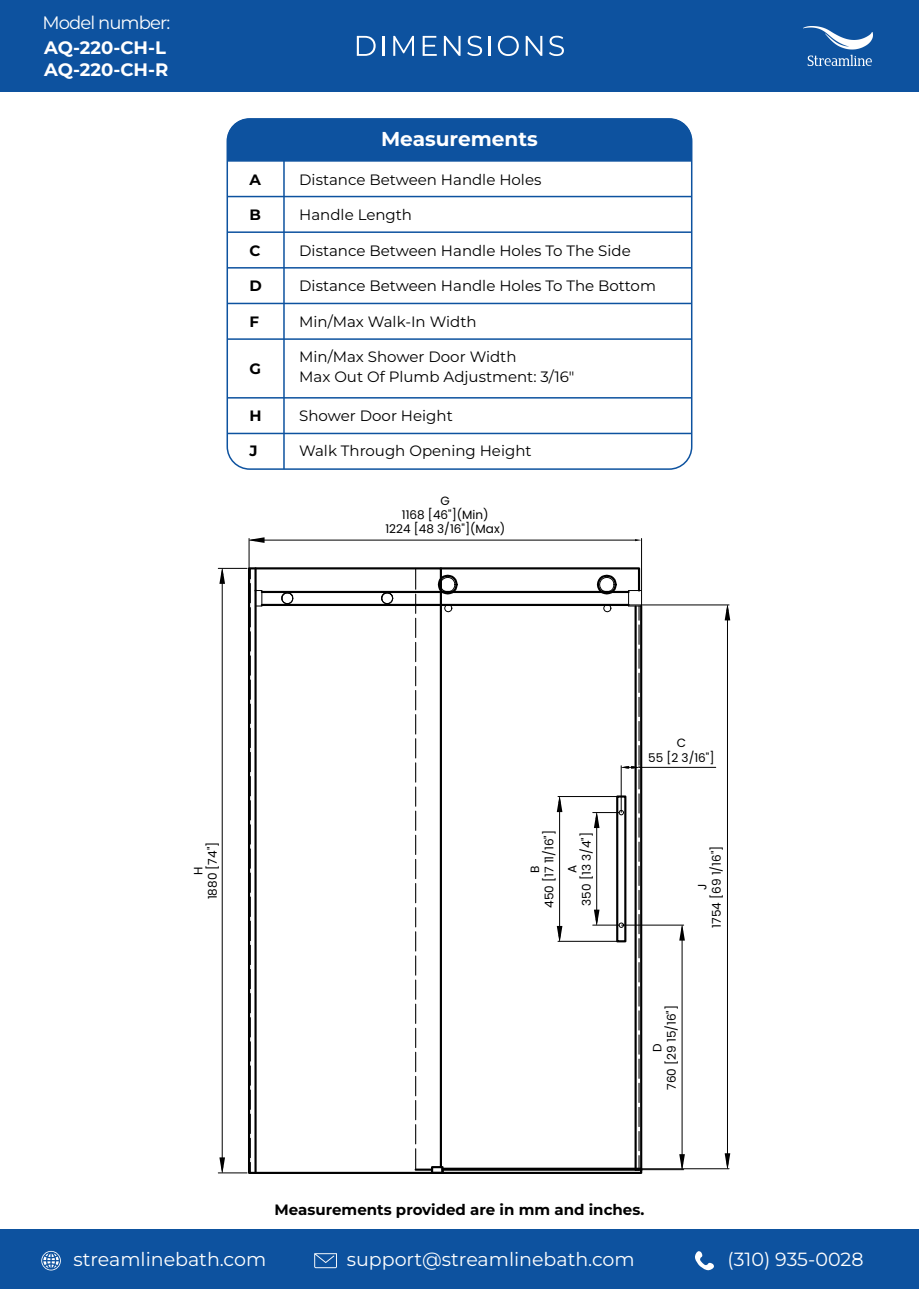
<style>
.page{position:relative;width:919px;height:1289px;background:#fff}
.page>*{position:absolute;margin:0;border:0;box-sizing:border-box;transform-origin:0 0}
.t1{font:100 20.1px "Montserrat";color:#fff}
.t2{font:19.05px "Montserrat";color:#fff}
.t3{font:100 18px/21.6px "Montserrat";color:#fff}
.t4{font:18px "Montserrat";letter-spacing:-.05em;color:#fff}
.t5{font:15px/19.5px "Montserrat";color:#000}
.t6{font:100 15px "Montserrat";color:#000}
.t7{font:12px/14.4px "Poppins";color:#000;text-align:center}
</style>
<div class="page">
<div style="left:0;top:0;width:918px;height:92px;background:#0d529f"></div>
<div style="left:0;top:1229px;width:918px;height:59px;background:#0d529f"></div>
<svg style="left:695px;top:1251px;width:19px;height:20px"></svg>
<svg style="left:314px;top:1253px;width:23px;height:15px"></svg>
<svg style="left:41px;top:1250px;width:20px;height:20px"></svg>
<svg style="left:357px;top:36px;width:18px;height:20px"></svg>
<hr style="left:382px;top:36px;width:2px;height:20px;background:#fff">
<svg style="left:393px;top:36px;width:21px;height:20px"></svg>
<svg style="left:422px;top:36px;width:14px;height:20px"></svg>
<svg style="left:444px;top:36px;width:16px;height:20px"></svg>
<svg style="left:467px;top:36px;width:15px;height:20px"></svg>
<hr style="left:489px;top:36px;width:2px;height:20px;background:#fff">
<svg style="left:498px;top:36px;width:20px;height:20px"></svg>
<svg style="left:525px;top:36px;width:17px;height:20px"></svg>
<svg style="left:549px;top:36px;width:15px;height:20px"></svg>
<img style="left:803px;top:27px;width:69px;height:38px">
<div style="left:226px;top:118px;width:466px;height:352px;border:2px solid #0d529f;border-radius:22px"></div>
<div style="left:227px;top:119px;width:464px;height:41px;background:#0d529f"></div>
<hr style="left:283px;top:157px;width:2px;height:312px;background:#0d529f">
<hr style="left:227px;top:160px;width:464px;height:2px;background:#0d529f">
<hr style="left:227px;top:196px;width:464px;height:1px;background:#0d529f">
<hr style="left:227px;top:231px;width:464px;height:2px;background:#0d529f">
<hr style="left:227px;top:267px;width:464px;height:1px;background:#0d529f">
<hr style="left:227px;top:303px;width:464px;height:1px;background:#0d529f">
<hr style="left:227px;top:338px;width:464px;height:2px;background:#0d529f">
<hr style="left:227px;top:397px;width:464px;height:1px;background:#0d529f">
<hr style="left:227px;top:433px;width:464px;height:1px;background:#0d529f">
<svg style="left:247px;top:566px;width:196px;height:608px"></svg>
<div style="left:431px;top:1166px;width:12px;height:7px;border:2px solid #000"></div>
<div style="left:441px;top:1167px;width:201px;height:6px;border:2px solid #000"></div>
<hr style="left:262px;top:604px;width:366px;height:2px;background:#000">
<hr style="left:262px;top:591px;width:366px;height:2px;background:#000">
<svg style="left:281px;top:593px;width:12px;height:11px"></svg>
<svg style="left:381px;top:593px;width:12px;height:11px"></svg>
<hr style="left:641px;top:1168px;width:88px;height:1px;background:#000">
<hr style="left:629px;top:604px;width:100px;height:1px;background:#000">
<hr style="left:727px;top:611px;width:1px;height:551px;background:#000">
<hr style="left:641px;top:538px;width:1px;height:52px;background:#000">
<hr style="left:249px;top:538px;width:1px;height:30px;background:#000">
<hr style="left:255px;top:540px;width:380px;height:1px;background:#000">
<svg style="left:635px;top:539px;width:6px;height:2px"></svg>
<hr style="left:639px;top:767px;width:76px;height:1px;background:#000">
<hr style="left:639px;top:1169px;width:44px;height:1px;background:#000">
<hr style="left:621px;top:924px;width:62px;height:1px;background:#000">
<hr style="left:681px;top:931px;width:1px;height:232px;background:#000">
<svg style="left:249px;top:537px;width:15px;height:6px"></svg>
<svg style="left:218px;top:568px;width:44px;height:605px"></svg>
<svg style="left:415px;top:566px;width:227px;height:604px"></svg>
<svg style="left:679px;top:925px;width:5px;height:15px"></svg>
<svg style="left:679px;top:1154px;width:5px;height:15px"></svg>
<svg style="left:724px;top:1153px;width:6px;height:15px"></svg>
<svg style="left:724px;top:605px;width:6px;height:15px"></svg>
<p class="t4" style="left:42px;top:11px;width:129px">Model number:</p>
<p class="t3" style="left:44px;top:37px;width:126px">AQ-220-CH-L<br>AQ-220-CH-R</p>
<p class="t6" style="left:249px;top:170px;width:13px">A</p>
<p class="t6" style="left:249px;top:205px;width:13px">B</p>
<p class="t6" style="left:249px;top:241px;width:12px">C</p>
<p class="t6" style="left:249px;top:276px;width:14px">D</p>
<p class="t6" style="left:249px;top:311px;width:11px">F</p>
<p class="t6" style="left:249px;top:358px;width:13px">G</p>
<p class="t6" style="left:249px;top:405px;width:14px">H</p>
<p class="t6" style="left:249px;top:441px;width:10px">J</p>
<h1 class="t1" style="left:381px;top:125px;width:158px">Measurements</h1>
<p class="t5" style="left:299px;top:169px;width:243px">Distance Between Handle Holes</p>
<p class="t5" style="left:299px;top:205px;width:114px">Handle Length</p>
<p class="t5" style="left:299px;top:240px;width:333px">Distance Between Handle Holes To The Side</p>
<p class="t5" style="left:299px;top:276px;width:358px">Distance Between Handle Holes To The Bottom</p>
<p class="t5" style="left:299px;top:311px;width:179px">Min/Max Walk-In Width</p>
<p class="t5" style="left:299px;top:347px;width:277px">Min/Max Shower Door Width<br>Max Out Of Plumb Adjustment: 3/16"</p>
<p class="t5" style="left:299px;top:405px;width:155px">Shower Door Height</p>
<p class="t5" style="left:299px;top:441px;width:234px">Walk Through Opening Height</p>
<p class="t7" style="left:385px;top:493px;width:121px">G<br>1168 [46"](Min)<br>1224 [48 3/16"](Max)</p>
<p class="t7" style="left:191px;top:899px;width:59px;rotate:-90deg">H<br>1880 [74"]</p>
<p class="t7" style="left:527px;top:908px;width:79px;rotate:-90deg">B<br>450 [17 11/16"]</p>
<p class="t7" style="left:565px;top:905px;width:75px;rotate:-90deg">A<br>350 [13 3/4"]</p>
<p class="t7" style="left:648px;top:736px;width:68px">C<br>55 [2 3/16"]</p>
<p class="t7" style="left:695px;top:927px;width:83px;rotate:-90deg">J<br>1754 [69 1/16"]</p>
<p class="t7" style="left:650px;top:1089px;width:86px;rotate:-90deg">D<br>760 [29 15/16"]</p>
<p class="t6" style="left:274px;top:1199px;width:371px">Measurements provided are in mm and inches.</p>
<p class="t2" style="left:74px;top:1246px;width:194px">streamlinebath.com</p>
<p class="t2" style="left:347px;top:1246px;width:289px">support@streamlinebath.com</p>
<p class="t2" style="left:727px;top:1246px;width:137px">(310) 935-0028</p>
</div>
